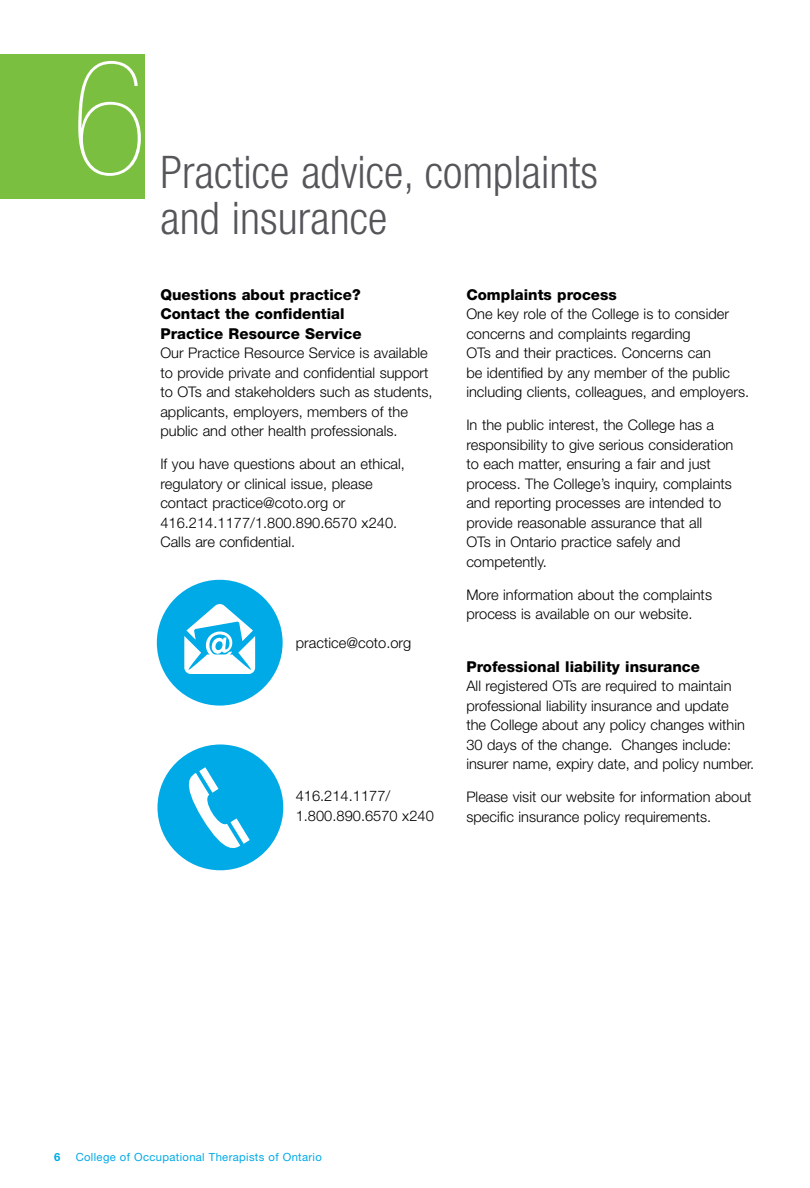
<style>
.page{position:relative;width:810px;height:1188px;background:#fff}
.page>*{position:absolute;margin:0;border:0;box-sizing:border-box;transform-origin:0 0}
.t1{font:200 condensed 159.6px "Helvetica Neue LT Std";color:#fff}
.t2{font:300 condensed 45px/46.5px "Helvetica Neue LT Std";color:#55565a}
.t3{font:800 15px/19.5px "Helvetica Neue LT Std";color:#000}
.t4{font:300 14.7px/19.5px "Helvetica Neue LT Std";color:#000}
.t5{font:11.25px "Helvetica Neue";letter-spacing:.03em;color:#00aae7}
.t6{font:700 11.25px "Helvetica Neue LT Std";color:#00aae7}
</style>
<div class="page">
<div style="left:0;top:54px;width:145px;height:145px;background:#7bbf41"></div>
<div style="left:157px;top:580px;width:126px;height:126px;background:#00aae7;border-radius:50%"></div>
<svg style="left:184px;top:604px;width:71px;height:70px"></svg>
<div style="left:157px;top:745px;width:126px;height:125px;background:#00aae7;border-radius:50%"></div>
<svg style="left:180px;top:767px;width:70px;height:89px"></svg>
<h1 class="t1" style="left:71px;top:31px;width:78px">6</h1>
<h2 class="t2" style="left:160px;top:148px;width:439px">Practice advice, complaints and insurance</h2>
<p class="t3" style="left:160px;top:285px;width:203px">Questions about practice?<br>Contact the confidential<br>Practice Resource Service</p>
<p class="t4" style="left:160px;top:343px;width:274px">Our Practice Resource Service is available to provide private and confidential support to OTs and stakeholders such as students, applicants, employers, members of the public and other health professionals.</p>
<p class="t4" style="left:160px;top:454px;width:246px">If you have questions about an ethical, regulatory or clinical issue, please contact practice@coto.org or 416.214.1177/1.800.890.6570 x240.<br>Calls are confidential.</p>
<p class="t4" style="left:296px;top:633px;width:117px">practice@coto.org</p>
<p class="t4" style="left:296px;top:786px;width:140px">416.214.1177/<br>1.800.890.6570 x240</p>
<p class="t3" style="left:466px;top:285px;width:152px">Complaints process</p>
<p class="t4" style="left:466px;top:304px;width:284px">One key role of the College is to consider concerns and complaints regarding<br>OTs and their practices. Concerns can<br>be identified by any member of the public including clients, colleagues, and employers.</p>
<p class="t4" style="left:466px;top:415px;width:268px">In the public interest, the College has a responsibility to give serious consideration to each matter, ensuring a fair and just process. The College’s inquiry, complaints and reporting processes are intended to provide reasonable assurance that all<br>OTs in Ontario practice safely and competently.</p>
<p class="t4" style="left:466px;top:585px;width:247px">More information about the complaints process is available on our website.</p>
<p class="t3" style="left:466px;top:657px;width:235px">Professional liability insurance</p>
<p class="t4" style="left:466px;top:676px;width:290px">All registered OTs are required to maintain professional liability insurance and update<br>the College about any policy changes within 30 days of the change. Changes include: insurer name, expiry date, and policy number.</p>
<p class="t4" style="left:466px;top:787px;width:287px">Please visit our website for information about specific insurance policy requirements.</p>
<p class="t6" style="left:54px;top:1150px;width:8px">6</p>
<p class="t5" style="left:76px;top:1150px;width:248px">College of Occupational Therapists of Ontario</p>
</div>
